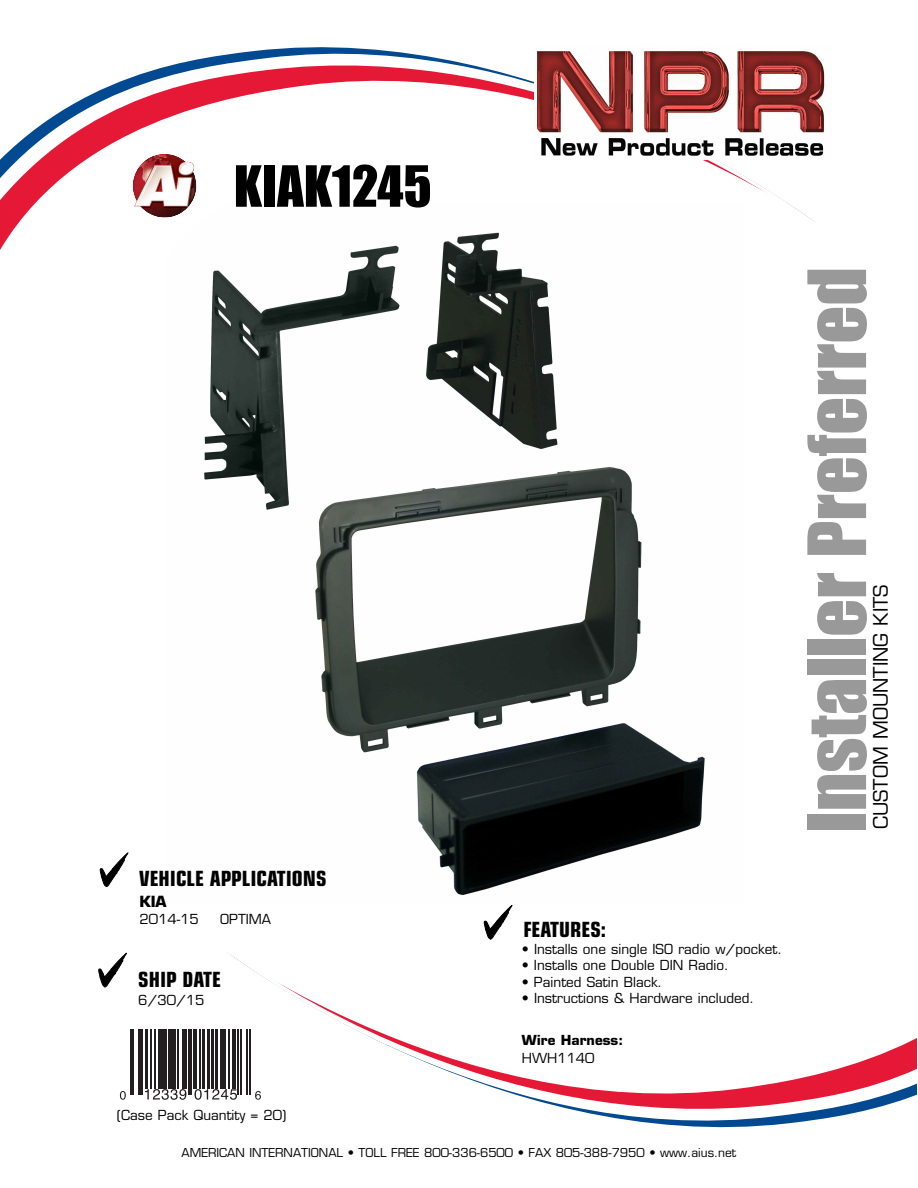
<style>
.page{position:relative;width:918px;height:1188px;background:#fff}
.page>*{position:absolute;margin:0;border:0;box-sizing:border-box;transform-origin:0 0}
.t1{font:74.25px "Impact";color:#999}
.t2{font:52.5px "Impact";color:#000}
.t3{font:700 condensed 21px "Eurostile";color:#000}
.t4{font:19.5px "Eurostile";color:#000}
.t5{font:700 15px "Eurostile";color:#000}
.t6{font:13.5px "Eurostile";color:#000}
.t7{font:700 13.5px "Eurostile";color:#000}
.t8{font:12px "Eurostile";color:#000}
</style>
<div class="page">
<img style="left:204px;top:256px;width:501px;height:639px">
<svg style="left:0;top:47px;width:815px;height:209px"></svg>
<svg style="left:130px;top:952px;width:787px;height:175px"></svg>
<svg style="left:98px;top:952px;width:34px;height:41px"></svg>
<svg style="left:483px;top:905px;width:30px;height:35px"></svg>
<svg style="left:99px;top:852px;width:30px;height:35px"></svg>
<svg style="left:119px;top:1030px;width:145px;height:70px"></svg>
<hr style="left:130px;top:1030px;width:1px;height:65px;background:#231f20">
<hr style="left:133px;top:1030px;width:1px;height:65px;background:#231f20">
<hr style="left:138px;top:1030px;width:2px;height:65px;background:#231f20">
<hr style="left:142px;top:1030px;width:1px;height:65px;background:#231f20">
<hr style="left:145px;top:1030px;width:3px;height:59px;background:#231f20">
<hr style="left:150px;top:1030px;width:2px;height:59px;background:#231f20">
<hr style="left:154px;top:1030px;width:1px;height:59px;background:#231f20">
<hr style="left:158px;top:1030px;width:3px;height:59px;background:#231f20">
<div style="left:162px;top:1030px;width:5px;height:59px;background:#231f20"></div>
<hr style="left:168px;top:1030px;width:1px;height:59px;background:#231f20">
<div style="left:171px;top:1030px;width:5px;height:59px;background:#231f20"></div>
<hr style="left:177px;top:1030px;width:1px;height:59px;background:#231f20">
<hr style="left:182px;top:1030px;width:1px;height:59px;background:#231f20">
<hr style="left:185px;top:1030px;width:2px;height:59px;background:#231f20">
<hr style="left:188px;top:1030px;width:2px;height:65px;background:#231f20">
<hr style="left:191px;top:1030px;width:1px;height:65px;background:#231f20">
<hr style="left:193px;top:1030px;width:4px;height:59px;background:#231f20">
<hr style="left:200px;top:1030px;width:1px;height:59px;background:#231f20">
<hr style="left:202px;top:1030px;width:3px;height:59px;background:#231f20">
<hr style="left:207px;top:1030px;width:3px;height:59px;background:#231f20">
<hr style="left:211px;top:1030px;width:3px;height:59px;background:#231f20">
<hr style="left:215px;top:1030px;width:2px;height:59px;background:#231f20">
<hr style="left:220px;top:1030px;width:1px;height:59px;background:#231f20">
<hr style="left:222px;top:1030px;width:4px;height:59px;background:#231f20">
<hr style="left:229px;top:1030px;width:1px;height:59px;background:#231f20">
<hr style="left:233px;top:1030px;width:3px;height:59px;background:#231f20">
<hr style="left:238px;top:1030px;width:1px;height:65px;background:#231f20">
<hr style="left:240px;top:1030px;width:1px;height:65px;background:#231f20">
<hr style="left:246px;top:1030px;width:2px;height:65px;background:#231f20">
<hr style="left:249px;top:1030px;width:1px;height:65px;background:#231f20">
<svg style="left:120px;top:1091px;width:6px;height:9px"></svg>
<svg style="left:145px;top:1089px;width:41px;height:11px"></svg>
<svg style="left:195px;top:1089px;width:42px;height:11px"></svg>
<svg style="left:255px;top:1091px;width:6px;height:9px"></svg>
<img style="left:534px;top:47px;width:291px;height:112px">
<img style="left:132px;top:153px;width:65px;height:65px">
<h2 class="t2" style="left:234px;top:158px;width:199px">KIAK1245</h2>
<h3 class="t3" style="left:139px;top:870px;width:189px">VEHICLE APPLICATIONS</h3>
<p class="t5" style="left:140px;top:896px;width:29px">KIA</p>
<p class="t6" style="left:140px;top:914px;width:61px">2014-15</p>
<p class="t6" style="left:220px;top:914px;width:53px">OPTIMA</p>
<h3 class="t3" style="left:138px;top:972px;width:84px">SHIP DATE</h3>
<p class="t6" style="left:138px;top:995px;width:68px">6/30/15</p>
<p class="t6" style="left:117px;top:1110px;width:171px">(Case Pack Quantity = 20)</p>
<h3 class="t3" style="left:523px;top:922px;width:84px">FEATURES:</h3>
<p class="t6" style="left:522px;top:944px;width:262px">• Installs one single ISO radio w/pocket.</p>
<p class="t6" style="left:522px;top:960px;width:208px">• Installs one Double DIN Radio.</p>
<p class="t6" style="left:522px;top:976px;width:142px">• Painted Satin Black.</p>
<p class="t6" style="left:522px;top:993px;width:234px">• Instructions &amp; Hardware included.</p>
<p class="t7" style="left:522px;top:1035px;width:103px">Wire Harness:</p>
<p class="t6" style="left:522px;top:1053px;width:74px">HWH1140</p>
<p class="t8" style="left:182px;top:1148px;width:556px">AMERICAN INTERNATIONAL • TOLL FREE 800-336-6500 • FAX 805-388-7950 • www.aius.net</p>
<h1 class="t1" style="left:797px;top:833px;width:567px;rotate:-90deg">Installer Preferred</h1>
<h3 class="t4" style="left:873px;top:829px;width:246px;rotate:-90deg">CUSTOM MOUNTING KITS</h3>
</div>
